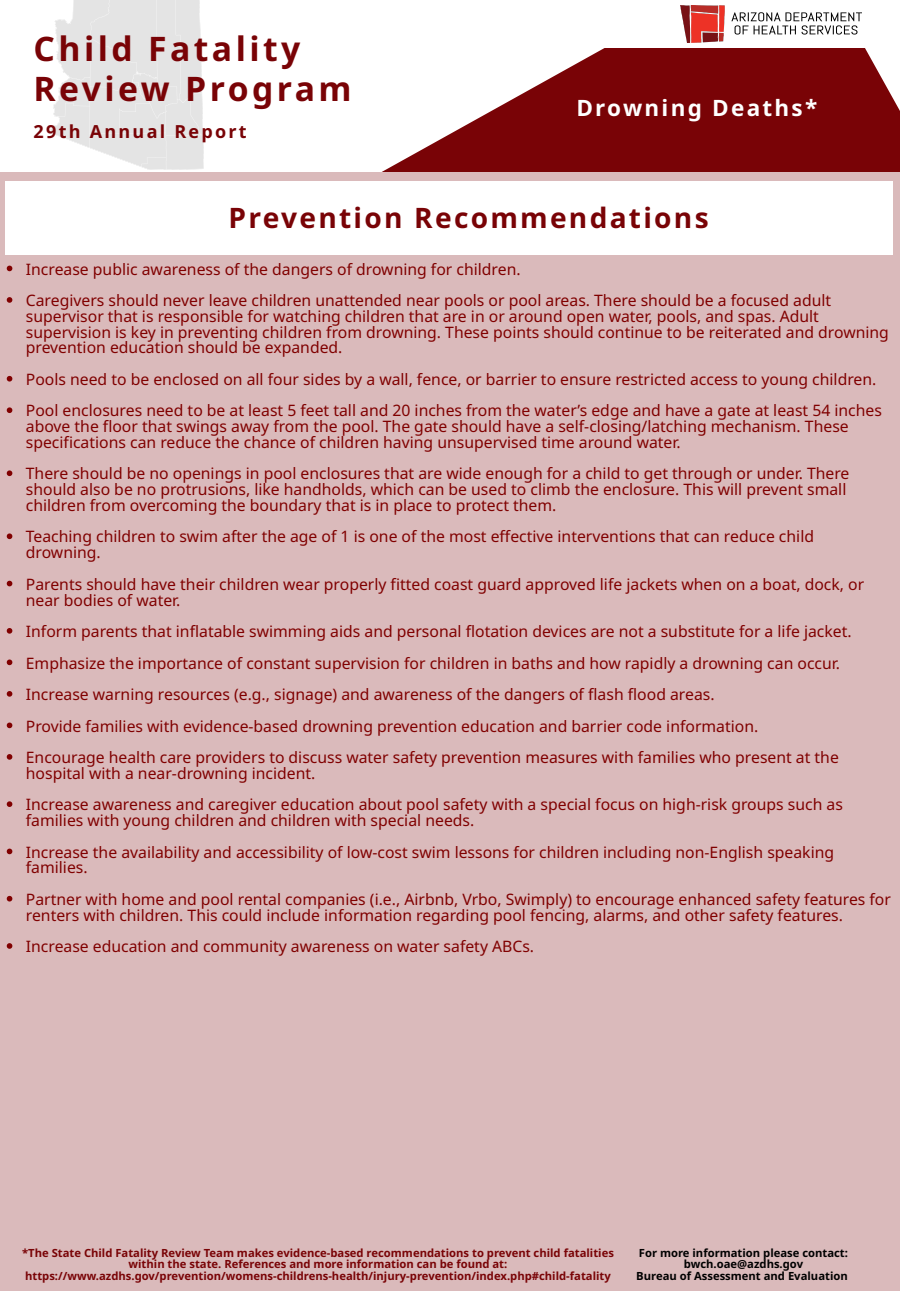
<style>
.page{position:relative;width:900px;height:1292px;background:#fff}
.page>*{position:absolute;margin:0;border:0;box-sizing:border-box;transform-origin:0 0}
.t1{font:700 33.75px/40.5px "Noto Sans";letter-spacing:.1em;color:#790306}
.t2{font:700 28.1px "Noto Sans";letter-spacing:.08em;color:#790306}
.t3{font:700 22.5px "Noto Sans";letter-spacing:.1em;color:#fff}
.t4{font:700 18px "Noto Sans";letter-spacing:.125em;color:#790306}
.t5{font:15.75px/15.8px "Noto Sans";color:#800000}
.t6{font:700 11.25px/11.2px "Noto Sans";color:#790306;text-align:center}
.t7{font:700 11.25px/11.2px "Noto Sans";color:#000;text-align:center}
</style>
<div class="page">
<svg style="left:382px;top:48px;width:518px;height:124px;fill:#790306"></svg>
<div style="left:0;top:172px;width:900px;height:1118px;background:#dababb"></div>
<div style="left:6px;top:181px;width:887px;height:73px;background:#fff"></div>
<img style="left:51px;top:0;width:153px;height:170px">
<img style="left:681px;top:6px;width:181px;height:37px">
<svg style="left:7px;top:266px;width:5px;height:5px"></svg>
<svg style="left:7px;top:297px;width:5px;height:6px"></svg>
<svg style="left:7px;top:376px;width:5px;height:5px"></svg>
<svg style="left:7px;top:407px;width:5px;height:6px"></svg>
<svg style="left:7px;top:470px;width:5px;height:6px"></svg>
<svg style="left:7px;top:533px;width:5px;height:6px"></svg>
<svg style="left:7px;top:580px;width:5px;height:6px"></svg>
<svg style="left:7px;top:628px;width:5px;height:5px"></svg>
<svg style="left:7px;top:659px;width:5px;height:6px"></svg>
<svg style="left:7px;top:691px;width:5px;height:5px"></svg>
<svg style="left:7px;top:722px;width:5px;height:6px"></svg>
<svg style="left:7px;top:754px;width:5px;height:5px"></svg>
<svg style="left:7px;top:801px;width:5px;height:6px"></svg>
<svg style="left:7px;top:848px;width:5px;height:6px"></svg>
<svg style="left:7px;top:896px;width:5px;height:5px"></svg>
<svg style="left:7px;top:943px;width:5px;height:5px"></svg>
<p class="t1" style="left:34px;top:27px;width:320px">Child Fatality<br>Review Program</p>
<p class="t4" style="left:34px;top:119px;width:215px">29th Annual Report</p>
<p class="t3" style="left:576px;top:92px;width:242px">Drowning Deaths*</p>
<p class="t2" style="left:229px;top:198px;width:482px">Prevention Recommendations</p>
<p class="t5" style="left:26px;top:261px;width:496px">Increase public awareness of the dangers of drowning for children.</p>
<p class="t5" style="left:26px;top:292px;width:865px">Caregivers should never leave children unattended near pools or pool areas. There should be a focused adult supervisor that is responsible for watching children that are in or around open water, pools, and spas. Adult supervision is key in preventing children from drowning. These points should continue to be reiterated and drowning prevention education should be expanded.</p>
<p class="t5" style="left:26px;top:371px;width:852px">Pools need to be enclosed on all four sides by a wall, fence, or barrier to ensure restricted access to young children.</p>
<p class="t5" style="left:26px;top:402px;width:858px">Pool enclosures need to be at least 5 feet tall and 20 inches from the water’s edge and have a gate at least 54 inches above the floor that swings away from the pool. The gate should have a self-closing/latching mechanism. These specifications can reduce the chance of children having unsupervised time around water.</p>
<p class="t5" style="left:26px;top:465px;width:825px">There should be no openings in pool enclosures that are wide enough for a child to get through or under. There should also be no protrusions, like handholds, which can be used to climb the enclosure. This will prevent small children from overcoming the boundary that is in place to protect them.</p>
<p class="t5" style="left:26px;top:528px;width:790px">Teaching children to swim after the age of 1 is one of the most effective interventions that can reduce child drowning.</p>
<p class="t5" style="left:26px;top:576px;width:840px">Parents should have their children wear properly fitted coast guard approved life jackets when on a boat, dock, or near bodies of water.</p>
<p class="t5" style="left:26px;top:623px;width:827px">Inform parents that inflatable swimming aids and personal flotation devices are not a substitute for a life jacket.</p>
<p class="t5" style="left:26px;top:654px;width:816px">Emphasize the importance of constant supervision for children in baths and how rapidly a drowning can occur.</p>
<p class="t5" style="left:26px;top:686px;width:690px">Increase warning resources (e.g., signage) and awareness of the dangers of flash flood areas.</p>
<p class="t5" style="left:26px;top:717px;width:734px">Provide families with evidence-based drowning prevention education and barrier code information.</p>
<p class="t5" style="left:26px;top:749px;width:815px">Encourage health care providers to discuss water safety prevention measures with families who present at the hospital with a near-drowning incident.</p>
<p class="t5" style="left:26px;top:796px;width:819px">Increase awareness and caregiver education about pool safety with a special focus on high-risk groups such as families with young children and children with special needs.</p>
<p class="t5" style="left:26px;top:843px;width:810px">Increase the availability and accessibility of low-cost swim lessons for children including non-English speaking families.</p>
<p class="t5" style="left:26px;top:891px;width:867px">Partner with home and pool rental companies (i.e., Airbnb, Vrbo, Swimply) to encourage enhanced safety features for renters with children. This could include information regarding pool fencing, alarms, and other safety features.</p>
<p class="t5" style="left:26px;top:938px;width:510px">Increase education and community awareness on water safety ABCs.</p>
<p class="t6" style="left:22px;top:1247px;width:593px">*The State Child Fatality Review Team makes evidence-based recommendations to prevent child fatalities within the state. References and more information can be found at:</p>
<p class="t6" style="left:25px;top:1269px;width:587px">https://www.azdhs.gov/prevention/womens-childrens-health/injury-prevention/index.php#child-fatality</p>
<p class="t7" style="left:639px;top:1247px;width:211px">For more information please contact: bwch.oae@azdhs.gov</p>
<p class="t7" style="left:636px;top:1269px;width:213px">Bureau of Assessment and Evaluation</p>
</div>
